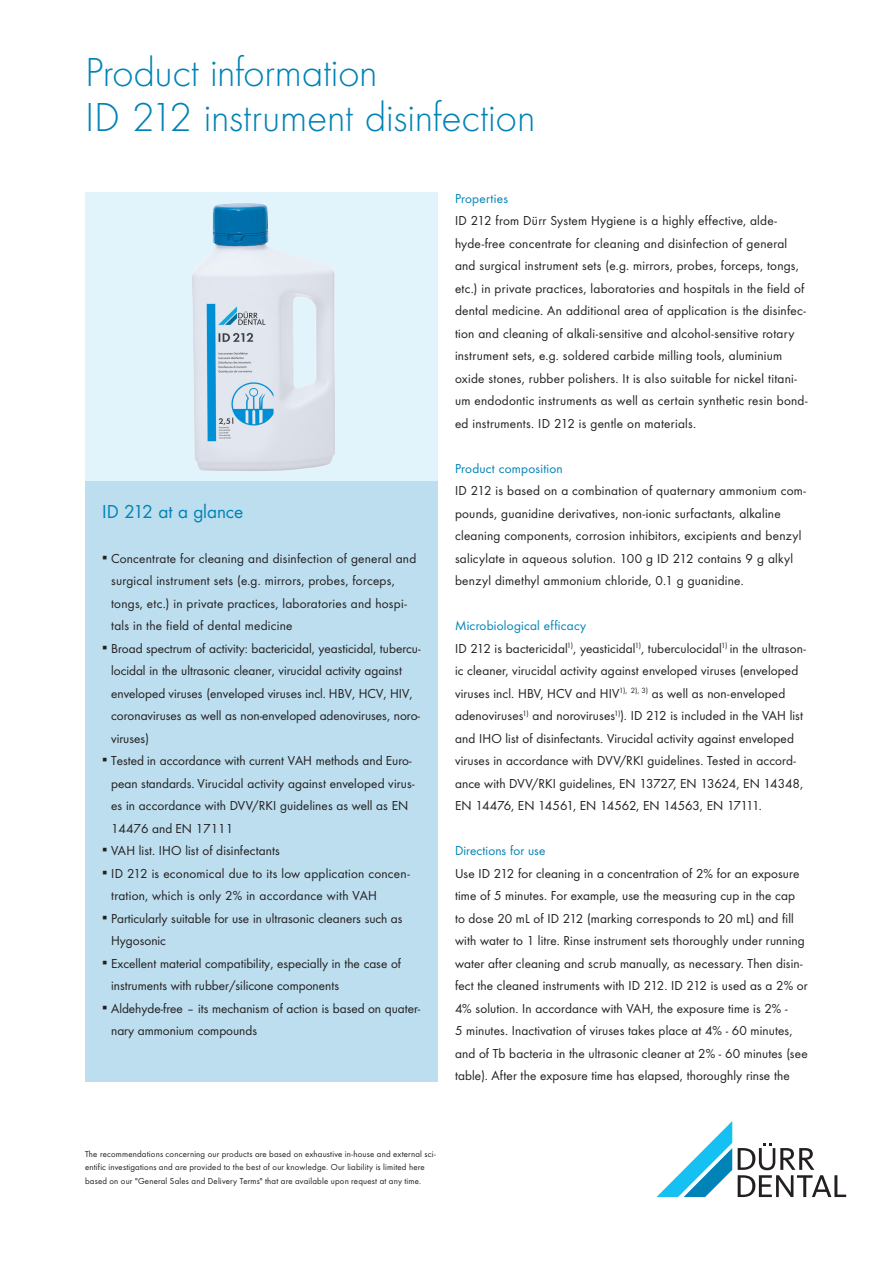
<style>
.page{position:relative;width:893px;height:1263px;background:#fff}
.page>*{position:absolute;margin:0;border:0;box-sizing:border-box;transform-origin:0 0}
.Headline{font:300 42px "Futura TOT";letter-spacing:-.01em;color:#0083b6}
.Headline_Kasten{font:19.5px "Futura TOT Boo";letter-spacing:-.005em;color:#0083b6}
.copy{font:13.5px/22.5px "Futura TOT Boo";letter-spacing:.005em;color:#231f20}
.Subline{font:13.5px/22.5px "Futura TOT Boo";letter-spacing:.02em;color:#231f20}
.copy-2{font:13.5px "Futura TOT Boo";letter-spacing:.015em;color:#0083b6}
.Subline-2{font:13.5px "Futura TOT Boo";letter-spacing:.02em;color:#0083b6}
.fussnoten{font:9px/13.5px "Futura TOT Boo";letter-spacing:.02em;color:#231f20}
</style>
<div class="page">
<div style="left:85px;top:481px;width:353px;height:600px;background:#bcdeee"></div>
<div style="left:85px;top:192px;width:353px;height:289px;background:#e1f4fc"></div>
<svg style="left:656px;top:1121px;width:76px;height:76px"></svg>
<svg style="left:738px;top:1143px;width:108px;height:54px"></svg>
<img style="left:192px;top:203px;width:143px;height:268px">
<p class="Headline" style="left:85px;top:48px;width:294px">Product information</p>
<p class="Headline" style="left:85px;top:93px;width:452px">ID 212 instrument disinfection</p>
<p class="Headline_Kasten" style="left:102px;top:499px;width:143px">ID 212 at a glance</p>
<p class="copy" style="left:111px;top:547px;width:307px;text-indent:-9px">▪ Concentrate for cleaning and disinfection of general and surgical instrument sets (e.g. mirrors, probes, forceps, tongs, etc.) in private practices, laboratories and hospi&shy;tals in the field of dental medicine</p>
<p class="copy" style="left:111px;top:637px;width:311px;text-indent:-9px">▪ Broad spectrum of activity: bactericidal, yeasticidal, tubercu&shy;locidal in the ultrasonic cleaner, virucidal activity against enveloped viruses (enveloped viruses incl. HBV, HCV, HIV, coronaviruses as well as non-enveloped adenoviruses, noro&shy;viruses)</p>
<p class="copy" style="left:111px;top:749px;width:305px;text-indent:-9px">▪ Tested in accordance with current VAH methods and Euro&shy;pean standards. Virucidal activity against enveloped virus&shy;es in accordance with DVV/RKI guidelines as well as EN 14476 and EN 17111</p>
<p class="copy" style="left:102px;top:839px;width:179px">▪ VAH list. IHO list of disinfectants</p>
<p class="copy" style="left:111px;top:862px;width:300px;text-indent:-9px">▪ ID 212 is economical due to its low application concen&shy;tration, which is only 2% in accordance with VAH</p>
<p class="copy" style="left:111px;top:907px;width:293px;text-indent:-9px">▪ Particularly suitable for use in ultrasonic cleaners such as<br>Hygosonic</p>
<p class="copy" style="left:111px;top:952px;width:291px;text-indent:-9px">▪ Excellent material compatibility, especially in the case of instruments with rubber/silicone components</p>
<p class="copy" style="left:111px;top:997px;width:311px;text-indent:-9px">▪ Aldehyde-free – its mechanism of action is based on quater&shy;nary ammonium compounds</p>
<p class="Subline-2" style="left:455px;top:190px;width:55px">Properties</p>
<p class="Subline" style="left:455px;top:209px;width:354px">ID 212 from Dürr System Hygiene is a highly effective, alde&shy;hyde-free concentrate for cleaning and disinfection of general and surgical instrument sets (e.g. mirrors, probes, forceps, tongs, etc.) in private practices, laboratories and hospitals in the field of dental medicine. An additional area of application is the disinfec&shy;tion and cleaning of alkali-sensitive and alcohol-sensitive rotary instrument sets, e.g. soldered carbide milling tools, aluminium oxide stones, rubber polishers. It is also suitable for nickel titani&shy;um endodontic instruments as well as certain synthetic resin bond&shy;ed instruments. ID 212 is gentle on materials.</p>
<p class="Subline-2" style="left:455px;top:460px;width:109px">Product composition</p>
<p class="Subline" style="left:455px;top:479px;width:353px">ID 212 is based on a combination of quaternary ammonium com&shy;pounds, guanidine derivatives, non-ionic surfactants, alkaline cleaning components, corrosion inhibitors, excipients and benzyl salicylate in aqueous solution. 100 g ID 212 contains 9 g alkyl benzyl dimethyl ammonium chloride, 0.1 g guanidine.</p>
<p class="copy-2" style="left:455px;top:617px;width:133px">Microbiological efficacy</p>
<p class="copy" style="left:455px;top:637px;width:352px">ID 212 is bactericidal<sup>1)</sup>, yeasticidal<sup>1)</sup>, tuberculocidal<sup>1)</sup> in the ultrason&shy;ic cleaner, virucidal activity against enveloped viruses (enveloped viruses incl. HBV, HCV and HIV<sup>1),</sup> <sup>2),</sup> <sup>3)</sup> as well as non-enveloped adenoviruses<sup>1)</sup> and noroviruses<sup>1)</sup>). ID 212 is included in the VAH list and IHO list of disinfectants. Virucidal activity against enveloped viruses in accordance with DVV/RKI guidelines. Tested in accord&shy;ance with DVV/RKI guidelines, EN 13727, EN 13624, EN 14348, EN 14476, EN 14561, EN 14562, EN 14563, EN 17111.</p>
<p class="copy-2" style="left:455px;top:842px;width:92px">Directions for use</p>
<p class="copy" style="left:455px;top:862px;width:354px">Use ID 212 for cleaning in a concentration of 2% for an exposure time of 5 minutes. For example, use the measuring cup in the cap to dose 20 mL of ID 212 (marking corresponds to 20 mL) and fill with water to 1 litre. Rinse instrument sets thoroughly under running water after cleaning and scrub manually, as necessary. Then disin&shy;fect the cleaned instruments with ID 212. ID 212 is used as a 2% or 4% solution. In accordance with VAH, the exposure time is 2% -<br>5 minutes. Inactivation of viruses takes place at 4% - 60 minutes, and of Tb bacteria in the ultrasonic cleaner at 2% - 60 minutes (see table). After the exposure time has elapsed, thoroughly rinse the</p>
<p class="fussnoten" style="left:85px;top:1147px;width:352px">The recommendations concerning our products are based on exhaustive in-house and external sci&shy;entific investigations and are provided to the best of our knowledge. Our liability is limited here based on our "General Sales and Delivery Terms" that are available upon request at any time.</p>
</div>
